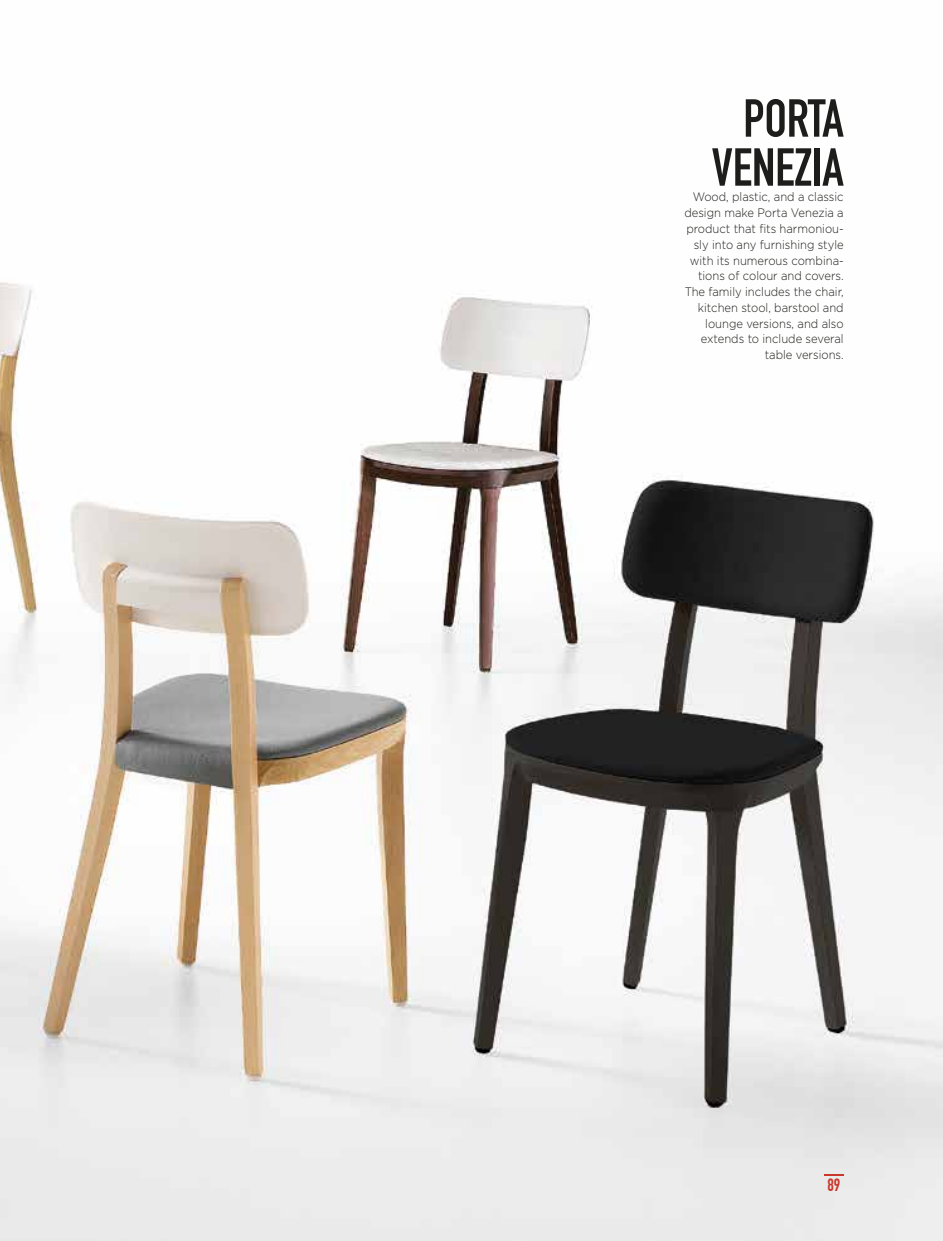
<style>
.page{position:relative;width:943px;height:1241px;background:#fff}
.page>*{position:absolute;margin:0;border:0;box-sizing:border-box;transform-origin:0 0}
.t1{font:700 52.5px/49px "DIN Condensed";letter-spacing:-.005em;color:#1d1d1b;text-align:right}
.t2{font:700 17.5px "DIN Condensed";color:#c9382a}
.t3{font:300 12.25px/15.8px "Gotham";color:#1d1d1b;text-align:right;scale:.92 1}
</style>
<div class="page">
<img style="left:0;top:282px;width:943px;height:958px">
<svg style="left:824px;top:1173px;width:19px;height:2px"></svg>
<h1 class="t1" style="left:711px;top:94px;width:134px">PORTA<br>VENEZIA</h1>
<p class="t3" style="left:684px;top:189px;width:175px">Wood, plastic, and a classic design make Porta Venezia a product that fits harmoniou&shy;sly into any furnishing style with its numerous combina&shy;tions of colour and covers.<br>The family includes the chair, kitchen stool, barstool and lounge versions, and also extends to include several table versions.</p>
<h2 class="t2" style="left:827px;top:1174px;width:14px">89</h2>
</div>
